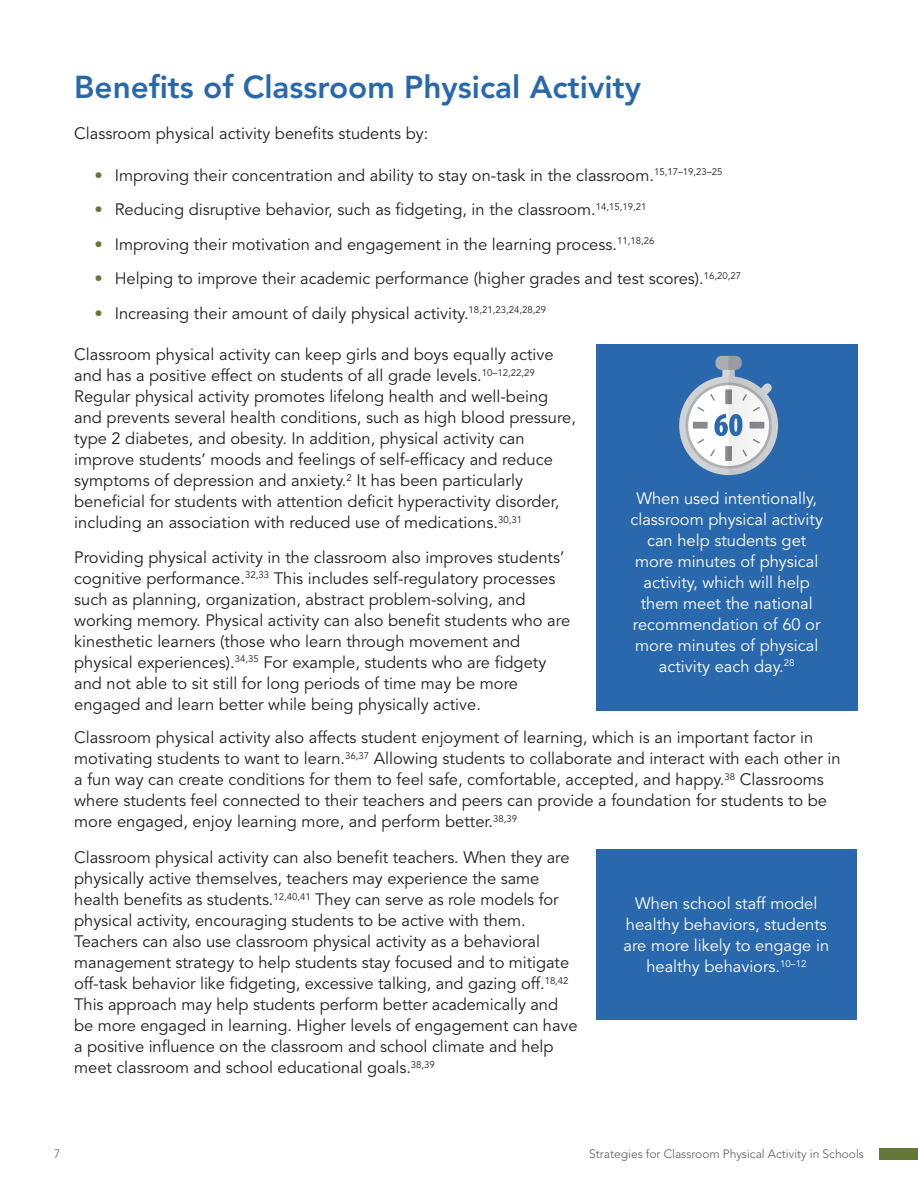
<style>
.page{position:relative;width:918px;height:1188px;background:#fff}
.page>*{position:absolute;margin:0;border:0;box-sizing:border-box;transform-origin:0 0}
.t1{font:800 31.5px "Avenir LT Std";color:#2a68ad}
.t2{font:16.5px/21px "Avenir LT Std";color:#231f20}
.callout_box_black{font:16.5px/21px "Avenir LT Std";color:#fff;text-align:center}
.t3{font:300 12px "Avenir LT Std";color:#57585a}
.t4{font:7.65px "Avenir LT Std";color:#fff}
.s1{color:#637836}
</style>
<div class="page">
<div style="left:879px;top:1148px;width:39px;height:12px;background:#637836"></div>
<div style="left:596px;top:345px;width:261px;height:366px;background:#2a68ad"></div>
<svg style="left:722px;top:362px;width:13px;height:24px"></svg>
<div style="left:716px;top:356px;width:26px;height:14px;background:#acadb1;border-radius:6px"></div>
<svg style="left:679px;top:376px;width:99px;height:99px"></svg>
<div style="left:688px;top:385px;width:81px;height:81px;background:#fff;border-radius:50%"></div>
<div style="left:693px;top:422px;width:15px;height:7px;background:#87898c"></div>
<svg style="left:729px;top:356px;width:13px;height:14px"></svg>
<svg style="left:696px;top:376px;width:82px;height:99px"></svg>
<div style="left:596px;top:849px;width:260px;height:171px;background:#2a68ad"></div>
<h2 class="t1" style="left:74px;top:68px;width:568px">Benefits of Classroom Physical Activity</h2>
<p class="t2" style="left:74px;top:124px;width:356px">Classroom physical activity benefits students by:</p>
<p class="t2" style="left:94px;top:165px;width:630px"><span class="s1">•</span> Improving their concentration and ability to stay on-task in the classroom.<sup>15,17–19,23–25</sup></p>
<p class="t2" style="left:94px;top:199px;width:554px"><span class="s1">•</span> Reducing disruptive behavior, such as fidgeting, in the classroom.<sup>14,15,19,21</sup></p>
<p class="t2" style="left:94px;top:234px;width:562px"><span class="s1">•</span> Improving their motivation and engagement in the learning process.<sup>11,18,26</sup></p>
<p class="t2" style="left:94px;top:268px;width:648px"><span class="s1">•</span> Helping to improve their academic performance (higher grades and test scores).<sup>16,20,27</sup></p>
<p class="t2" style="left:94px;top:303px;width:453px"><span class="s1">•</span> Increasing their amount of daily physical activity.<sup>18,21,23,24,28,29</sup></p>
<p class="t2" style="left:74px;top:344px;width:503px">Classroom physical activity can keep girls and boys equally active and has a positive effect on students of all grade levels.<sup>10–12,22,29<br></sup>Regular physical activity promotes lifelong health and well-being and prevents several health conditions, such as high blood pressure, type 2 diabetes, and obesity. In addition, physical activity can improve students’ moods and feelings of self-efficacy and reduce symptoms of depression and anxiety.<sup>2</sup> It has been particularly beneficial for students with attention deficit hyperactivity disorder, including an association with reduced use of medications.<sup>30,31</sup></p>
<p class="t2" style="left:74px;top:547px;width:497px">Providing physical activity in the classroom also improves students’ cognitive performance.<sup>32,33</sup> This includes self-regulatory processes such as planning, organization, abstract problem-solving, and working memory. Physical activity can also benefit students who are kinesthetic learners (those who learn through movement and physical experiences).<sup>34,35</sup> For example, students who are fidgety and not able to sit still for long periods of time may be more engaged and learn better while being physically active.</p>
<p class="callout_box_black" style="left:630px;top:488px;width:194px">When used intentionally, classroom physical activity can help students get more minutes of physical activity, which will help them meet the national recommendation of 60 or more minutes of physical activity each day.<sup>28</sup></p>
<p class="t4" style="left:683px;top:496px;width:86px">When school staff model</p>
<p class="t4" style="left:678px;top:515px;width:96px">are more likely to engage in</p>
<p class="t2" style="left:74px;top:727px;width:768px">Classroom physical activity also affects student enjoyment of learning, which is an important factor in motivating students to want to learn.<sup>36,37</sup> Allowing students to collaborate and interact with each other in a fun way can create conditions for them to feel safe, comfortable, accepted, and happy.<sup>38</sup> Classrooms where students feel connected to their teachers and peers can provide a foundation for students to be more engaged, enjoy learning more, and perform better.<sup>38,39</sup></p>
<p class="t2" style="left:74px;top:848px;width:505px">Classroom physical activity can also benefit teachers. When they are physically active themselves, teachers may experience the same health benefits as students.<sup>12,40,41</sup> They can serve as role models for physical activity, encouraging students to be active with them.<br>Teachers can also use classroom physical activity as a behavioral management strategy to help students stay focused and to mitigate off-task behavior like fidgeting, excessive talking, and gazing off.<sup>18,42<br></sup>This approach may help students perform better academically and be more engaged in learning. Higher levels of engagement can have a positive influence on the classroom and school climate and help meet classroom and school educational goals.<sup>38,39</sup></p>
<p class="callout_box_black" style="left:624px;top:894px;width:207px">When school staff model healthy behaviors, students are more likely to engage in healthy behaviors.<sup>10–12</sup></p>
<p class="t3" style="left:54px;top:1147px;width:8px">7</p>
<p class="t3" style="left:589px;top:1147px;width:276px">Strategies for Classroom Physical Activity in Schools</p>
</div>
